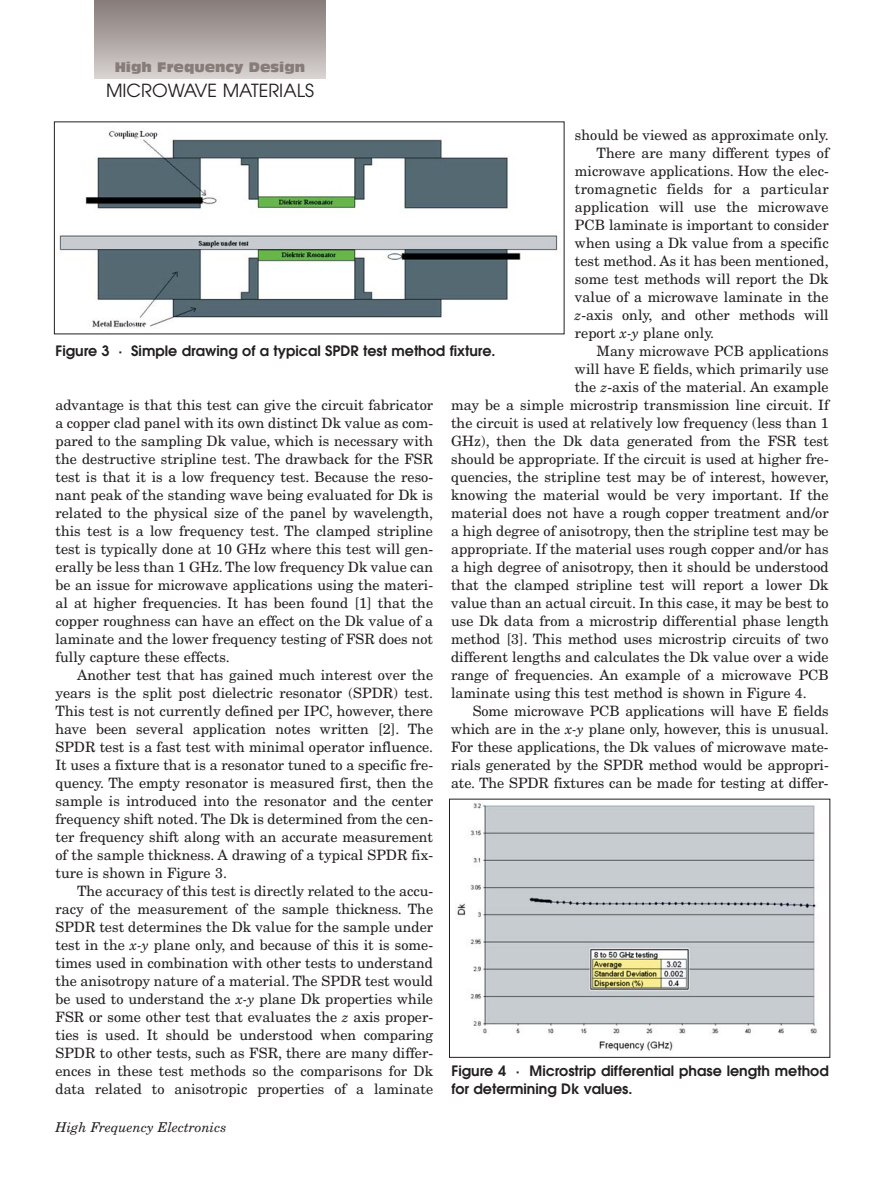
<style>
.page{position:relative;width:891px;height:1188px;background:#fff}
.page>*{position:absolute;margin:0;border:0;box-sizing:border-box;transform-origin:0 0}
.t1{font:18px "Avant Garde";color:#231f20}
.t2{font:14.25px "New Century Schlbk";color:#231f20}
.t3{font:600 14.25px/18px "Avant Garde";color:#231f20}
.t4{font:italic 13.5px "New Century Schlbk";color:#231f20}
.t5{font:13.5px "Antique Olive Compact";color:#877c78}
.s1{font-style:italic}
</style>
<div class="page">
<div style="left:94px;top:1px;width:231px;height:77px;background:linear-gradient(to bottom,#867b77,#d6d1d0)"></div>
<img style="left:59px;top:128px;width:499px;height:200px">
<img style="left:457px;top:803px;width:361px;height:249px">
<div style="left:449px;top:799px;width:381px;height:259px;border:1px solid #231f20"></div>
<p class="t5" style="left:115px;top:62px;width:192px">High Frequency Design</p>
<p class="t1" style="left:106px;top:84px;width:209px">MICROWAVE MATERIALS</p>
<p class="t2" style="left:575px;top:129px;width:255px">should be viewed as approximate only.</p>
<p class="t2" style="left:597px;top:147px;width:234px">There are many different types of</p>
<p class="t2" style="left:575px;top:165px;width:255px">microwave applications. How the elec-</p>
<p class="t2" style="left:575px;top:183px;width:255px">tromagnetic fields for a particular</p>
<p class="t2" style="left:575px;top:201px;width:255px">application will use the microwave</p>
<p class="t2" style="left:575px;top:219px;width:255px">PCB laminate is important to consider</p>
<p class="t2" style="left:575px;top:237px;width:255px">when using a Dk value from a specific</p>
<p class="t2" style="left:575px;top:255px;width:255px">test method. As it has been mentioned,</p>
<p class="t2" style="left:575px;top:273px;width:255px">some test methods will report the Dk</p>
<p class="t2" style="left:575px;top:291px;width:255px">value of a microwave laminate in the</p>
<p class="t2" style="left:575px;top:309px;width:255px"><span class="s1">z</span>-axis only, and other methods will</p>
<p class="t2" style="left:575px;top:327px;width:141px">report <span class="s1">x-y</span> plane only.</p>
<p class="t2" style="left:597px;top:345px;width:234px">Many microwave PCB applications</p>
<p class="t2" style="left:575px;top:363px;width:255px">will have E fields, which primarily use</p>
<p class="t2" style="left:575px;top:381px;width:255px">the <span class="s1">z</span>-axis of the material. An example</p>
<p class="t2" style="left:451px;top:399px;width:379px">may be a simple microstrip transmission line circuit. If</p>
<p class="t2" style="left:451px;top:417px;width:379px">the circuit is used at relatively low frequency (less than 1</p>
<p class="t2" style="left:451px;top:435px;width:379px">GHz), then the Dk data generated from the FSR test</p>
<p class="t2" style="left:451px;top:453px;width:379px">should be appropriate. If the circuit is used at higher fre-</p>
<p class="t2" style="left:451px;top:471px;width:379px">quencies, the stripline test may be of interest, however,</p>
<p class="t2" style="left:451px;top:489px;width:379px">knowing the material would be very important. If the</p>
<p class="t2" style="left:451px;top:507px;width:379px">material does not have a rough copper treatment and/or</p>
<p class="t2" style="left:451px;top:525px;width:379px">a high degree of anisotropy, then the stripline test may be</p>
<p class="t2" style="left:451px;top:543px;width:379px">appropriate. If the material uses rough copper and/or has</p>
<p class="t2" style="left:451px;top:561px;width:379px">a high degree of anisotropy, then it should be understood</p>
<p class="t2" style="left:451px;top:579px;width:379px">that the clamped stripline test will report a lower Dk</p>
<p class="t2" style="left:451px;top:597px;width:379px">value than an actual circuit. In this case, it may be best to</p>
<p class="t2" style="left:451px;top:615px;width:379px">use Dk data from a microstrip differential phase length</p>
<p class="t2" style="left:451px;top:633px;width:379px">method [3]. This method uses microstrip circuits of two</p>
<p class="t2" style="left:451px;top:651px;width:379px">different lengths and calculates the Dk value over a wide</p>
<p class="t2" style="left:451px;top:669px;width:379px">range of frequencies. An example of a microwave PCB</p>
<p class="t2" style="left:451px;top:687px;width:357px">laminate using this test method is shown in Figure 4.</p>
<p class="t2" style="left:473px;top:705px;width:357px">Some microwave PCB applications will have E fields</p>
<p class="t2" style="left:451px;top:723px;width:379px">which are in the <span class="s1">x-y</span> plane only, however, this is unusual.</p>
<p class="t2" style="left:451px;top:741px;width:379px">For these applications, the Dk values of microwave mate-</p>
<p class="t2" style="left:451px;top:759px;width:379px">rials generated by the SPDR method would be appropri-</p>
<p class="t2" style="left:451px;top:777px;width:379px">ate. The SPDR fixtures can be made for testing at differ-</p>
<p class="t3" style="left:56px;top:343px;width:442px">Figure 3 · Simple drawing of a typical SPDR test method fixture.</p>
<p class="t2" style="left:56px;top:399px;width:379px">advantage is that this test can give the circuit fabricator</p>
<p class="t2" style="left:56px;top:417px;width:379px">a copper clad panel with its own distinct Dk value as com-</p>
<p class="t2" style="left:56px;top:435px;width:379px">pared to the sampling Dk value, which is necessary with</p>
<p class="t2" style="left:56px;top:453px;width:379px">the destructive stripline test. The drawback for the FSR</p>
<p class="t2" style="left:56px;top:471px;width:379px">test is that it is a low frequency test. Because the reso-</p>
<p class="t2" style="left:56px;top:489px;width:379px">nant peak of the standing wave being evaluated for Dk is</p>
<p class="t2" style="left:56px;top:507px;width:379px">related to the physical size of the panel by wavelength,</p>
<p class="t2" style="left:56px;top:525px;width:379px">this test is a low frequency test. The clamped stripline</p>
<p class="t2" style="left:56px;top:543px;width:379px">test is typically done at 10 GHz where this test will gen-</p>
<p class="t2" style="left:56px;top:561px;width:379px">erally be less than 1 GHz. The low frequency Dk value can</p>
<p class="t2" style="left:56px;top:579px;width:379px">be an issue for microwave applications using the materi-</p>
<p class="t2" style="left:56px;top:597px;width:379px">al at higher frequencies. It has been found [1] that the</p>
<p class="t2" style="left:56px;top:615px;width:379px">copper roughness can have an effect on the Dk value of a</p>
<p class="t2" style="left:56px;top:633px;width:379px">laminate and the lower frequency testing of FSR does not</p>
<p class="t2" style="left:56px;top:651px;width:176px">fully capture these effects.</p>
<p class="t2" style="left:77px;top:669px;width:358px">Another test that has gained much interest over the</p>
<p class="t2" style="left:56px;top:687px;width:379px">years is the split post dielectric resonator (SPDR) test.</p>
<p class="t2" style="left:56px;top:705px;width:379px">This test is not currently defined per IPC, however, there</p>
<p class="t2" style="left:56px;top:723px;width:379px">have been several application notes written [2]. The</p>
<p class="t2" style="left:56px;top:741px;width:379px">SPDR test is a fast test with minimal operator influence.</p>
<p class="t2" style="left:56px;top:759px;width:379px">It uses a fixture that is a resonator tuned to a specific fre-</p>
<p class="t2" style="left:56px;top:777px;width:379px">quency. The empty resonator is measured first, then the</p>
<p class="t2" style="left:56px;top:795px;width:379px">sample is introduced into the resonator and the center</p>
<p class="t2" style="left:56px;top:813px;width:379px">frequency shift noted. The Dk is determined from the cen-</p>
<p class="t2" style="left:56px;top:831px;width:379px">ter frequency shift along with an accurate measurement</p>
<p class="t2" style="left:56px;top:849px;width:379px">of the sample thickness. A drawing of a typical SPDR fix-</p>
<p class="t2" style="left:56px;top:867px;width:173px">ture is shown in Figure 3.</p>
<p class="t2" style="left:77px;top:885px;width:358px">The accuracy of this test is directly related to the accu-</p>
<p class="t2" style="left:56px;top:903px;width:379px">racy of the measurement of the sample thickness. The</p>
<p class="t2" style="left:56px;top:921px;width:379px">SPDR test determines the Dk value for the sample under</p>
<p class="t2" style="left:56px;top:939px;width:379px">test in the <span class="s1">x-y</span> plane only, and because of this it is some-</p>
<p class="t2" style="left:56px;top:957px;width:379px">times used in combination with other tests to understand</p>
<p class="t2" style="left:56px;top:975px;width:379px">the anisotropy nature of a material. The SPDR test would</p>
<p class="t2" style="left:56px;top:993px;width:379px">be used to understand the <span class="s1">x-y</span> plane Dk properties while</p>
<p class="t2" style="left:55px;top:1011px;width:379px">FSR or some other test that evaluates the <span class="s1">z</span> axis proper-</p>
<p class="t2" style="left:55px;top:1029px;width:379px">ties is used. It should be understood when comparing</p>
<p class="t2" style="left:55px;top:1047px;width:379px">SPDR to other tests, such as FSR, there are many differ-</p>
<p class="t2" style="left:55px;top:1065px;width:379px">ences in these test methods so the comparisons for Dk</p>
<p class="t2" style="left:55px;top:1083px;width:379px">data related to anisotropic properties of a laminate</p>
<p class="t3" style="left:452px;top:1063px;width:379px">Figure 4 · Microstrip differential phase length method for determining Dk values.</p>
<p class="t4" style="left:56px;top:1122px;width:172px">High Frequency Electronics</p>
</div>
